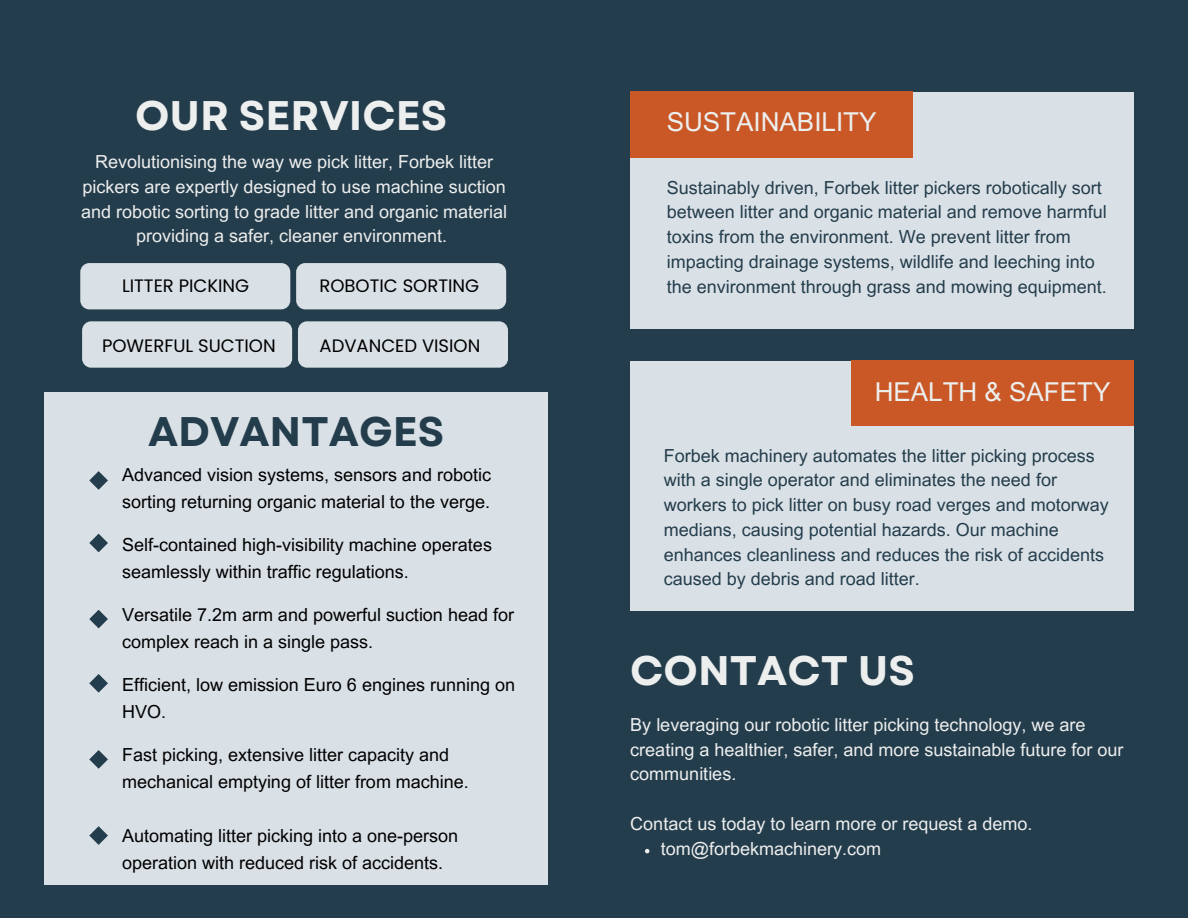
<style>
.page{position:relative;width:1188px;height:918px;background:#243d4c}
.page>*{position:absolute;margin:0;border:0;box-sizing:border-box;transform-origin:0 0}
.t1{font:700 41.25px "Garet";color:#edeeee}
.t2{font:700 41.25px "Garet";color:#243d4c}
.t3{font:26.1px "Arial MT Pro";color:#edeeee}
.t4{font:18px/24.8px "Arial MT Pro";color:#243d4c}
.t5{font:18px/27.2px "Arial MT Pro";color:#000}
.t6{font:18px/24.8px "Arial MT Pro";color:#edeeee}
.t7{font:18px "Poppins";color:#000}
</style>
<div class="page">
<div style="left:44px;top:392px;width:504px;height:493px;background:#dae1e6"></div>
<div style="left:80px;top:263px;width:210px;height:46px;background:#dae1e6;border-radius:9px"></div>
<div style="left:296px;top:263px;width:210px;height:46px;background:#dae1e6;border-radius:9px"></div>
<div style="left:630px;top:93px;width:504px;height:236px;background:#dae1e6"></div>
<div style="left:630px;top:92px;width:283px;height:66px;background:#c95826"></div>
<div style="left:630px;top:361px;width:504px;height:249px;background:#dae1e6"></div>
<div style="left:851px;top:360px;width:283px;height:66px;background:#c95826"></div>
<svg style="left:89px;top:471px;width:19px;height:19px"></svg>
<svg style="left:89px;top:534px;width:19px;height:18px"></svg>
<svg style="left:89px;top:610px;width:19px;height:18px"></svg>
<svg style="left:89px;top:674px;width:19px;height:19px"></svg>
<svg style="left:89px;top:750px;width:19px;height:19px"></svg>
<svg style="left:645px;top:849px;width:4px;height:4px"></svg>
<div style="left:82px;top:321px;width:210px;height:47px;background:#dae1e6;border-radius:9px"></div>
<div style="left:298px;top:321px;width:210px;height:47px;background:#dae1e6;border-radius:9px"></div>
<svg style="left:89px;top:826px;width:19px;height:19px"></svg>
<h1 class="t1" style="left:135px;top:90px;width:314px">OUR SERVICES</h1>
<p class="t6" style="left:81px;top:150px;width:428px;text-align:center">Revolutionising the way we pick litter, Forbek litter pickers are expertly designed to use machine suction and robotic sorting to grade litter and organic material providing a safer, cleaner environment.</p>
<p class="t7" style="left:122px;top:275px;width:129px">LITTER PICKING</p>
<p class="t7" style="left:320px;top:275px;width:161px">ROBOTIC SORTING</p>
<p class="t7" style="left:102px;top:336px;width:175px">POWERFUL SUCTION</p>
<p class="t7" style="left:320px;top:336px;width:162px">ADVANCED VISION</p>
<h1 class="t2" style="left:148px;top:406px;width:298px">ADVANTAGES</h1>
<p class="t5" style="left:122px;top:462px;width:370px">Advanced vision systems, sensors and robotic sorting returning organic material to the verge.</p>
<p class="t5" style="left:122px;top:532px;width:371px">Self-contained high-visibility machine operates seamlessly within traffic regulations.</p>
<p class="t5" style="left:122px;top:602px;width:393px">Versatile 7.2m arm and powerful suction head for complex reach in a single pass.</p>
<p class="t5" style="left:122px;top:672px;width:395px">Efficient, low emission Euro 6 engines running on<br>HVO.</p>
<p class="t5" style="left:122px;top:742px;width:348px">Fast picking, extensive litter capacity and mechanical emptying of litter from machine.</p>
<p class="t5" style="left:122px;top:823px;width:338px">Automating litter picking into a one-person operation with reduced risk of accidents.</p>
<h2 class="t3" style="left:667px;top:107px;width:211px">SUSTAINABILITY</h2>
<p class="t4" style="left:667px;top:176px;width:442px">Sustainably driven, Forbek litter pickers robotically sort between litter and organic material and remove harmful toxins from the environment. We prevent litter from impacting drainage systems, wildlife and leeching into the environment through grass and mowing equipment.</p>
<h2 class="t3" style="left:875px;top:377px;width:237px">HEALTH &amp; SAFETY</h2>
<p class="t4" style="left:664px;top:444px;width:447px">Forbek machinery automates the litter picking process with a single operator and eliminates the need for workers to pick litter on busy road verges and motorway medians, causing potential hazards. Our machine enhances cleanliness and reduces the risk of accidents caused by debris and road litter.</p>
<h1 class="t1" style="left:630px;top:645px;width:286px">CONTACT US</h1>
<p class="t6" style="left:630px;top:713px;width:495px">By leveraging our robotic litter picking technology, we are creating a healthier, safer, and more sustainable future for our communities.</p>
<p class="t6" style="left:661px;top:812px;width:373px;text-indent:-31px">Contact us today to learn more or request a demo. tom@forbekmachinery.com</p>
</div>
